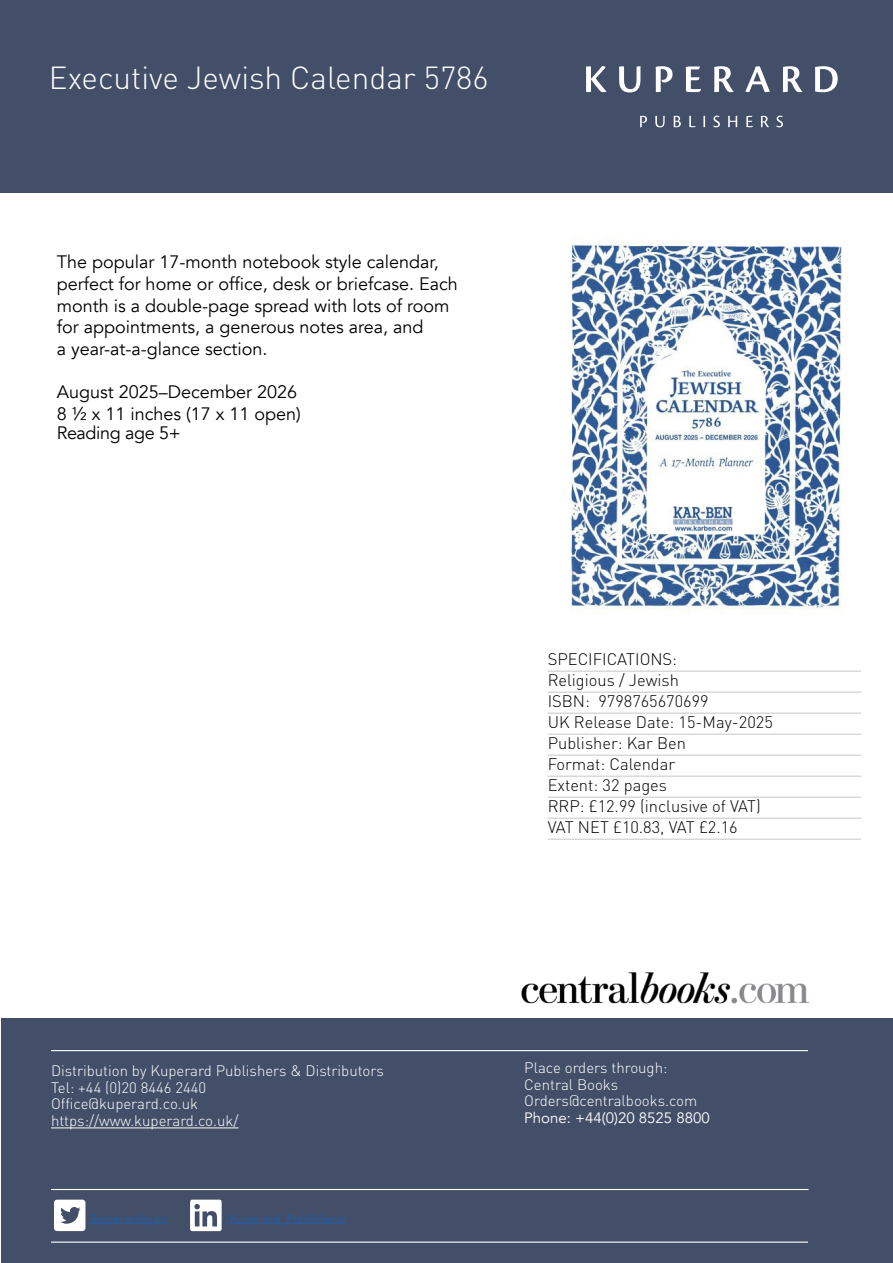
<style>
.page{position:relative;width:893px;height:1263px;background:#fff}
.page>*{position:absolute;margin:0;border:0;box-sizing:border-box;transform-origin:0 0}
.t1{font:300 31.5px "DIN";color:#fff}
.t2{font:18px/21.6px "Avenir";color:#000}
.t3{font:18px "Avenir";letter-spacing:-.02em;color:#000}
.t4{font:300 16.5px/21px "DIN";color:#000}
.t5{font:300 15px/16.5px "DIN";color:#fff}
.t6{font:15px "Avenir";color:#fff}
.t7{font:500 12px "Avenir";color:#275b9b}
</style>
<div class="page">
<div style="left:0;top:0;width:893px;height:193px;background:#434f69"></div>
<div style="left:1px;top:1019px;width:891px;height:244px;background:#434f69"></div>
<hr style="left:51px;top:1127px;width:187px;height:1px;background:#fff">
<svg style="left:54px;top:1199px;width:31px;height:32px"></svg>
<hr style="left:89px;top:1223px;width:79px;height:1px;background:#275b9b">
<hr style="left:225px;top:1223px;width:121px;height:1px;background:#275b9b">
<hr style="left:51px;top:1050px;width:757px;height:1px;background:#fff">
<hr style="left:51px;top:1189px;width:758px;height:1px;background:#fff">
<hr style="left:51px;top:1241px;width:757px;height:2px;background:#fff">
<svg style="left:190px;top:1199px;width:32px;height:32px"></svg>
<svg style="left:640px;top:116px;width:143px;height:11px"></svg>
<svg style="left:586px;top:66px;width:252px;height:26px"></svg>
<img style="left:521px;top:972px;width:289px;height:32px">
<hr style="left:548px;top:671px;width:313px;height:1px;background:#c6c6c6">
<hr style="left:548px;top:692px;width:313px;height:1px;background:#c6c6c6">
<hr style="left:548px;top:713px;width:313px;height:1px;background:#c6c6c6">
<hr style="left:548px;top:734px;width:313px;height:1px;background:#c6c6c6">
<hr style="left:548px;top:755px;width:313px;height:1px;background:#c6c6c6">
<hr style="left:548px;top:776px;width:313px;height:1px;background:#c6c6c6">
<hr style="left:548px;top:797px;width:313px;height:1px;background:#c6c6c6">
<hr style="left:548px;top:818px;width:313px;height:1px;background:#c6c6c6">
<hr style="left:548px;top:839px;width:313px;height:1px;background:#c6c6c6">
<img style="left:571px;top:238px;width:271px;height:374px">
<h1 class="t1" style="left:49px;top:58px;width:441px">Executive Jewish Calendar 5786</h1>
<p class="t2" style="left:57px;top:252px;width:403px">The popular 17-month notebook style calendar, perfect for home or office, desk or briefcase. Each month is a double-page spread with lots of room for appointments, a generous notes area, and<br>a year-at-a-glance section.</p>
<p class="t2" style="left:57px;top:381px;width:246px">August 2025–December 2026<br>8 ½ x 11 inches (17 x 11 open)</p>
<p class="t3" style="left:57px;top:422px;width:126px">Reading age 5+</p>
<p class="t4" style="left:548px;top:648px;width:227px">SPECIFICATIONS:<br>Religious / Jewish<br>ISBN: 9798765670699<br>UK Release Date: 15-May-2025<br>Publisher: Kar Ben<br>Format: Calendar<br>Extent: 32 pages<br>RRP: £12.99 (inclusive of VAT)<br>VAT NET £10.83, VAT £2.16</p>
<p class="t5" style="left:51px;top:1062px;width:334px">Distribution by Kuperard Publishers &amp; Distributors Tel: +44 (0)20 8446 2440<br>Office@kuperard.co.uk https://www.kuperard.co.uk/</p>
<p class="t5" style="left:524px;top:1059px;width:174px">Place orders through:<br>Central Books<br>Orders@centralbooks.com</p>
<p class="t6" style="left:524px;top:1108px;width:187px">Phone: +44(0)20 8525 8800</p>
<p class="t7" style="left:89px;top:1208px;width:81px">/kuperardpub/</p>
<p class="t7" style="left:225px;top:1208px;width:123px">/Kuperard_Publishers/</p>
</div>
